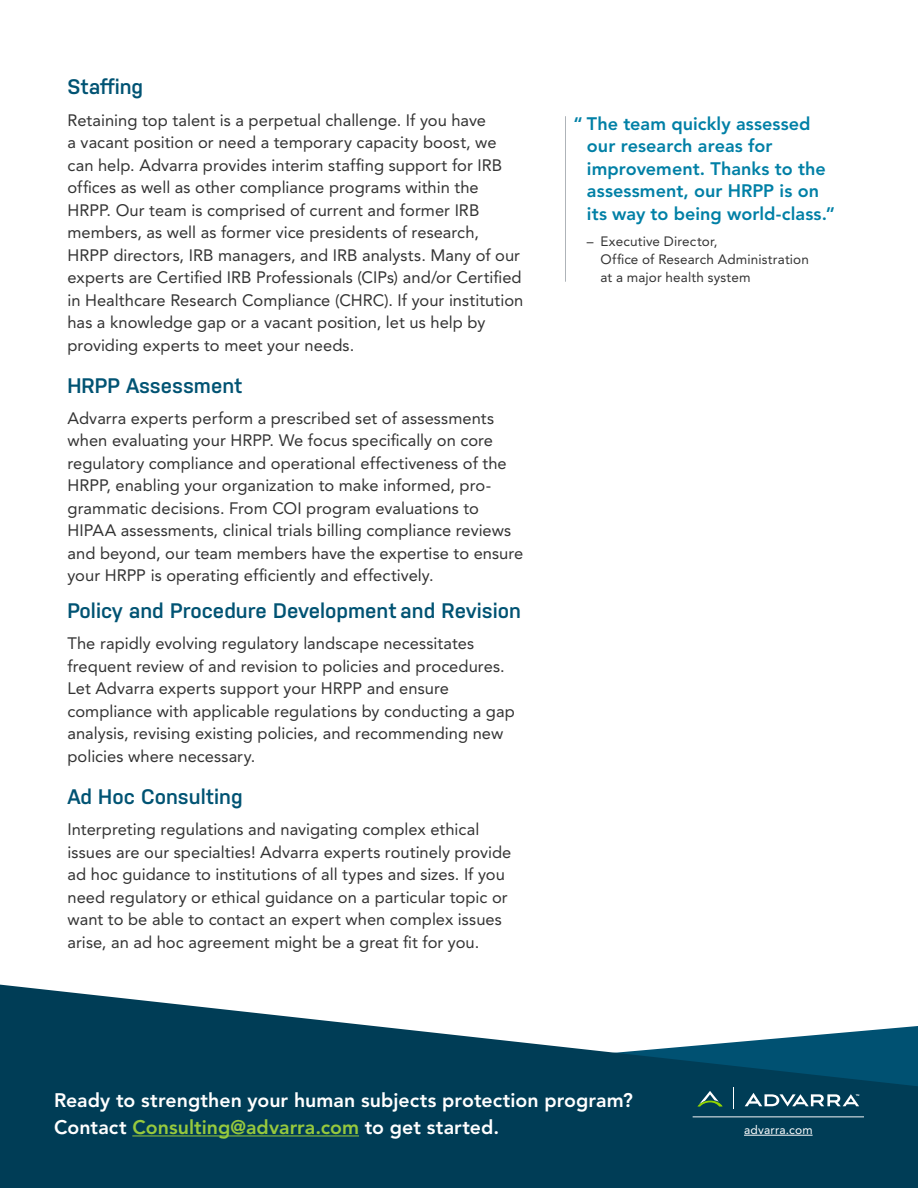
<style>
.page{position:relative;width:918px;height:1188px;background:#fff}
.page>*{position:absolute;margin:0;border:0;box-sizing:border-box;transform-origin:0 0}
.t1{font:600 21px "Nudista";color:#005373}
.t2{font:800 19.5px/27px "Avenir LT Std";letter-spacing:.005em;color:#fff}
.t3{font:800 18px/22.5px "Avenir LT Std";letter-spacing:.005em;color:#0080a6}
.t4{font:16.5px/22.5px "Avenir LT Std";letter-spacing:.005em;color:#333}
.t5{font:13.5px/18px "Avenir LT Std";letter-spacing:.01em;color:#333}
.t6{font:12px "Avenir LT Std";letter-spacing:.02em;color:#fff}
.s1{color:#97c93d}
</style>
<div class="page">
<svg style="left:0;top:985px;width:918px;height:203px;fill:#003d56"></svg>
<hr style="left:744px;top:1135px;width:69px;height:1px;background:#fff">
<svg style="left:734px;top:1087px;width:1px;height:22px"></svg>
<svg style="left:697px;top:1091px;width:26px;height:17px"></svg>
<svg style="left:745px;top:1093px;width:114px;height:14px"></svg>
<hr style="left:693px;top:1116px;width:171px;height:1px;background:#f5f5f7">
<hr style="left:132px;top:1135px;width:227px;height:1px;background:#97c93d">
<hr style="left:565px;top:116px;width:1px;height:166px;background:#aeb3b8">
<p class="t1" style="left:68px;top:75px;width:77px">Staffing</p>
<p class="t4" style="left:68px;top:109px;width:457px">Retaining top talent is a perpetual challenge. If you have<br>a vacant position or need a temporary capacity boost, we can help. Advarra provides interim staffing support for IRB offices as well as other compliance programs within the HRPP. Our team is comprised of current and former IRB members, as well as former vice presidents of research, HRPP directors, IRB managers, and IRB analysts. Many of our experts are Certified IRB Professionals (CIPs) and/or Certified in Healthcare Research Compliance (CHRC). If your institution has a knowledge gap or a vacant position, let us help by providing experts to meet your needs.</p>
<p class="t1" style="left:68px;top:373px;width:177px">HRPP Assessment</p>
<p class="t4" style="left:68px;top:407px;width:458px">Advarra experts perform a prescribed set of assessments when evaluating your HRPP. We focus specifically on core regulatory compliance and operational effectiveness of the HRPP, enabling your organization to make informed, pro&shy;grammatic decisions. From COI program evaluations to HIPAA assessments, clinical trials billing compliance reviews and beyond, our team members have the expertise to ensure your HRPP is operating efficiently and effectively.</p>
<p class="t1" style="left:68px;top:599px;width:455px">Policy and Procedure Development and Revision</p>
<p class="t4" style="left:68px;top:633px;width:449px">The rapidly evolving regulatory landscape necessitates frequent review of and revision to policies and procedures.<br>Let Advarra experts support your HRPP and ensure compliance with applicable regulations by conducting a gap analysis, revising existing policies, and recommending new policies where necessary.</p>
<p class="t1" style="left:68px;top:785px;width:177px">Ad Hoc Consulting</p>
<p class="t4" style="left:68px;top:818px;width:445px">Interpreting regulations and navigating complex ethical issues are our specialties! Advarra experts routinely provide ad hoc guidance to institutions of all types and sizes. If you need regulatory or ethical guidance on a particular topic or want to be able to contact an expert when complex issues arise, an ad hoc agreement might be a great fit for you.</p>
<p class="t3" style="left:587px;top:112px;width:250px;text-indent:-14px">“ The team quickly assessed our research areas for improvement. Thanks to the assessment, our HRPP is on its way to being world-class.”</p>
<p class="t5" style="left:600px;top:232px;width:210px;text-indent:-14px">– Executive Director,<br>Office of Research Administration at a major health system</p>
<p class="t2" style="left:54px;top:1087px;width:580px">Ready to strengthen your human subjects protection program?<br>Contact <span class="s1">Consulting@advarra.com</span> to get started.</p>
<p class="t6" style="left:744px;top:1123px;width:70px">advarra.com</p>
</div>
